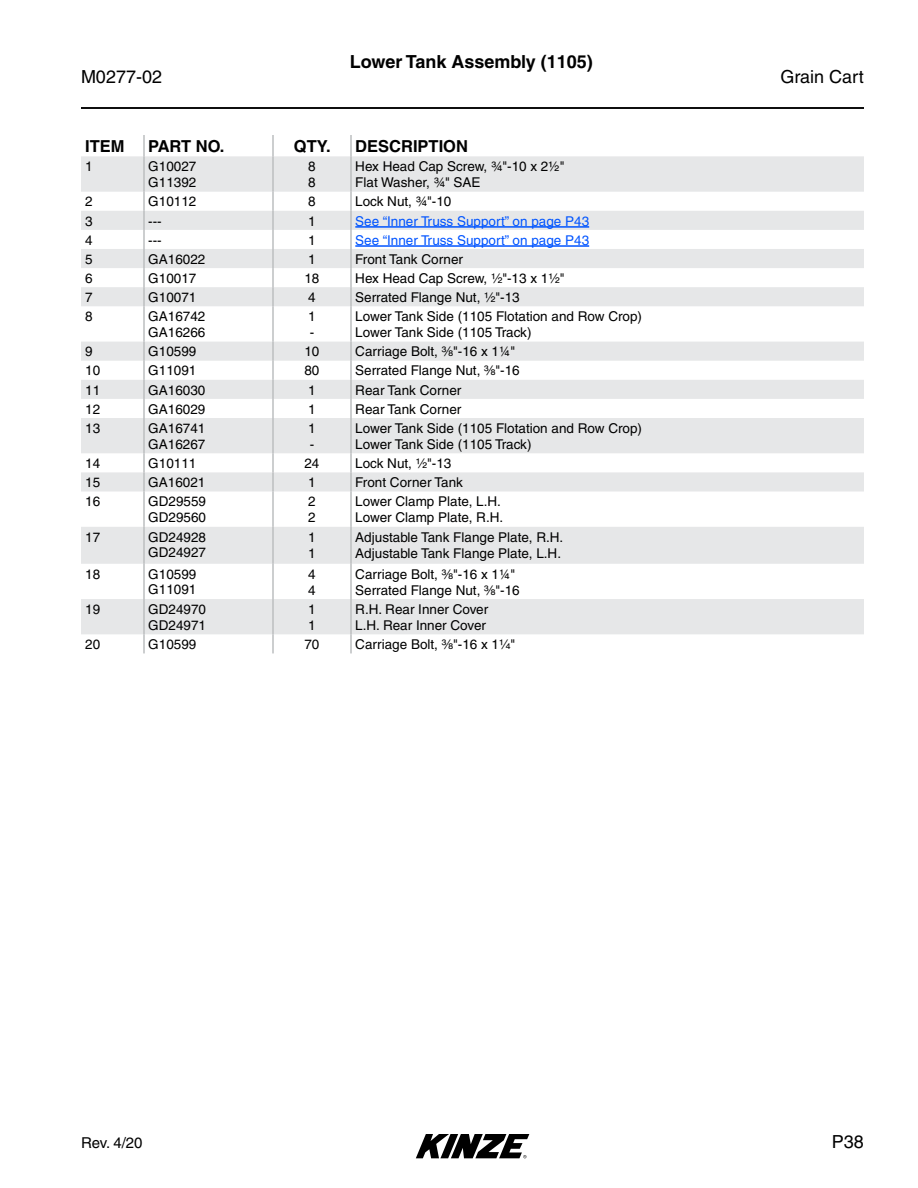
<style>
.page{position:relative;width:918px;height:1188px;background:#fff}
.page>*{position:absolute;margin:0;border:0;box-sizing:border-box;transform-origin:0 0}
.t1{font:700 18px "Helvetica";color:#000}
.t2{font:18px "Helvetica";color:#000}
.t3{font:700 16.5px "Helvetica";color:#000}
.t4{font:15px "Helvetica";color:#000}
.t5{font:13.5px/16.2px "Helvetica";color:#000}
.t6{font:13.5px "Helvetica";color:#0054ff}
.s1{font-family:"Helvetica LT Std Fractions"}
</style>
<div class="page">
<svg style="left:416px;top:1134px;width:113px;height:24px"></svg>
<svg style="left:81px;top:156px;width:783px;height:478px;fill:#e6e7e8"></svg>
<hr style="left:143px;top:156px;width:2px;height:36px;background:#bcbec0">
<hr style="left:272px;top:156px;width:2px;height:36px;background:#bcbec0">
<hr style="left:350px;top:156px;width:2px;height:36px;background:#bcbec0">
<svg style="left:143px;top:192px;width:2px;height:114px"></svg>
<svg style="left:272px;top:192px;width:2px;height:114px"></svg>
<svg style="left:350px;top:192px;width:2px;height:114px"></svg>
<hr style="left:143px;top:306px;width:2px;height:36px;background:#bcbec0">
<hr style="left:272px;top:306px;width:2px;height:36px;background:#bcbec0">
<hr style="left:350px;top:306px;width:2px;height:36px;background:#bcbec0">
<svg style="left:143px;top:342px;width:2px;height:76px"></svg>
<svg style="left:272px;top:342px;width:2px;height:76px"></svg>
<svg style="left:350px;top:342px;width:2px;height:76px"></svg>
<hr style="left:143px;top:418px;width:2px;height:35px;background:#bcbec0">
<hr style="left:272px;top:418px;width:2px;height:35px;background:#bcbec0">
<hr style="left:350px;top:418px;width:2px;height:35px;background:#bcbec0">
<svg style="left:143px;top:453px;width:2px;height:19px"></svg>
<svg style="left:272px;top:453px;width:2px;height:19px"></svg>
<svg style="left:350px;top:453px;width:2px;height:19px"></svg>
<hr style="left:143px;top:472px;width:2px;height:20px;background:#bcbec0">
<hr style="left:272px;top:472px;width:2px;height:20px;background:#bcbec0">
<hr style="left:350px;top:472px;width:2px;height:20px;background:#bcbec0">
<hr style="left:143px;top:492px;width:2px;height:35px;background:#bcbec0">
<hr style="left:272px;top:492px;width:2px;height:35px;background:#bcbec0">
<hr style="left:350px;top:492px;width:2px;height:35px;background:#bcbec0">
<hr style="left:143px;top:527px;width:2px;height:37px;background:#bcbec0">
<hr style="left:272px;top:527px;width:2px;height:37px;background:#bcbec0">
<hr style="left:350px;top:527px;width:2px;height:37px;background:#bcbec0">
<hr style="left:143px;top:564px;width:2px;height:35px;background:#bcbec0">
<hr style="left:272px;top:564px;width:2px;height:35px;background:#bcbec0">
<hr style="left:350px;top:564px;width:2px;height:35px;background:#bcbec0">
<hr style="left:143px;top:599px;width:2px;height:35px;background:#bcbec0">
<hr style="left:272px;top:599px;width:2px;height:35px;background:#bcbec0">
<hr style="left:350px;top:599px;width:2px;height:35px;background:#bcbec0">
<svg style="left:143px;top:634px;width:2px;height:19px"></svg>
<svg style="left:272px;top:634px;width:2px;height:19px"></svg>
<svg style="left:350px;top:634px;width:2px;height:19px"></svg>
<hr style="left:143px;top:135px;width:2px;height:21px;background:#bcbec0">
<hr style="left:272px;top:135px;width:2px;height:21px;background:#bcbec0">
<hr style="left:350px;top:135px;width:2px;height:21px;background:#bcbec0">
<hr style="left:355px;top:226px;width:234px;height:2px;background:#0054ff">
<hr style="left:355px;top:245px;width:234px;height:2px;background:#0054ff">
<hr style="left:81px;top:107px;width:783px;height:2px;background:#000">
<h1 class="t1" style="left:350px;top:51px;width:245px">Lower Tank Assembly (1105)</h1>
<h1 class="t2" style="left:81px;top:66px;width:83px">M0277-02</h1>
<h1 class="t2" style="left:780px;top:66px;width:85px">Grain Cart</h1>
<p class="t3" style="left:85px;top:136px;width:41px">ITEM</p>
<p class="t3" style="left:148px;top:136px;width:78px">PART NO.</p>
<p class="t3" style="left:294px;top:136px;width:38px">QTY.</p>
<p class="t3" style="left:355px;top:136px;width:114px">DESCRIPTION</p>
<p class="t5" style="left:85px;top:158px;width:9px">1</p>
<p class="t5" style="left:148px;top:159px;width:50px;line-height:15.8px">G10027<br>G11392</p>
<p class="t5" style="left:308px;top:158px;width:9px">8<br>8</p>
<p class="t5" style="left:355px;top:158px;width:211px">Hex Head Cap Screw, ¾"-10 x 2½"<br>Flat Washer, ¾" SAE</p>
<p class="t5" style="left:85px;top:194px;width:9px">2</p>
<p class="t5" style="left:148px;top:194px;width:50px">G10112</p>
<p class="t5" style="left:308px;top:194px;width:9px">8</p>
<p class="t5" style="left:355px;top:194px;width:98px">Lock Nut, ¾"-10</p>
<p class="t5" style="left:85px;top:213px;width:9px">3</p>
<p class="t5" style="left:148px;top:213px;width:15px">---</p>
<p class="t5" style="left:308px;top:213px;width:9px">1</p>
<p class="t6" style="left:355px;top:213px;width:235px">See “Inner Truss Support” on page P43</p>
<p class="t5" style="left:85px;top:232px;width:9px">4</p>
<p class="t5" style="left:148px;top:232px;width:15px">---</p>
<p class="t5" style="left:308px;top:232px;width:9px">1</p>
<p class="t6" style="left:355px;top:232px;width:235px">See “Inner Truss Support” on page P43</p>
<p class="t5" style="left:85px;top:251px;width:9px">5</p>
<p class="t5" style="left:148px;top:251px;width:59px">GA16022</p>
<p class="t5" style="left:308px;top:251px;width:9px">1</p>
<p class="t5" style="left:355px;top:251px;width:109px">Front Tank Corner</p>
<p class="t5" style="left:85px;top:270px;width:9px">6</p>
<p class="t5" style="left:148px;top:270px;width:50px">G10017</p>
<p class="t5" style="left:304px;top:270px;width:17px">18</p>
<p class="t5" style="left:355px;top:270px;width:211px">Hex Head Cap Screw, <span class="s1">½</span>"-13 x 1<span class="s1">½</span>"</p>
<p class="t5" style="left:85px;top:289px;width:9px">7</p>
<p class="t5" style="left:148px;top:289px;width:50px">G10071</p>
<p class="t5" style="left:308px;top:289px;width:9px">4</p>
<p class="t5" style="left:355px;top:289px;width:166px">Serrated Flange Nut, <span class="s1">½</span>"-13</p>
<p class="t5" style="left:85px;top:308px;width:9px">8</p>
<p class="t5" style="left:148px;top:308px;width:59px;line-height:15.8px">GA16742<br>GA16266</p>
<p class="t5" style="left:308px;top:308px;width:9px">1 -</p>
<p class="t5" style="left:355px;top:308px;width:288px">Lower Tank Side (1105 Flotation and Row Crop)<br>Lower Tank Side (1105 Track)</p>
<p class="t5" style="left:85px;top:344px;width:9px">9</p>
<p class="t5" style="left:148px;top:344px;width:50px">G10599</p>
<p class="t5" style="left:304px;top:344px;width:17px">10</p>
<p class="t5" style="left:355px;top:344px;width:161px">Carriage Bolt, <span class="s1">⅜</span>"-16 x 1¼"</p>
<p class="t5" style="left:85px;top:363px;width:17px">10</p>
<p class="t5" style="left:148px;top:363px;width:50px">G11091</p>
<p class="t5" style="left:304px;top:363px;width:17px">80</p>
<p class="t5" style="left:355px;top:363px;width:166px">Serrated Flange Nut, <span class="s1">⅜</span>"-16</p>
<p class="t5" style="left:85px;top:382px;width:17px">11</p>
<p class="t5" style="left:148px;top:382px;width:59px">GA16030</p>
<p class="t5" style="left:308px;top:382px;width:9px">1</p>
<p class="t5" style="left:355px;top:382px;width:108px">Rear Tank Corner</p>
<p class="t5" style="left:85px;top:401px;width:17px">12</p>
<p class="t5" style="left:148px;top:401px;width:59px">GA16029</p>
<p class="t5" style="left:308px;top:401px;width:9px">1</p>
<p class="t5" style="left:355px;top:401px;width:108px">Rear Tank Corner</p>
<p class="t5" style="left:85px;top:420px;width:17px">13</p>
<p class="t5" style="left:148px;top:420px;width:59px;line-height:15.8px">GA16741<br>GA16267</p>
<p class="t5" style="left:308px;top:420px;width:9px">1 -</p>
<p class="t5" style="left:355px;top:420px;width:288px">Lower Tank Side (1105 Flotation and Row Crop)<br>Lower Tank Side (1105 Track)</p>
<p class="t5" style="left:85px;top:455px;width:17px">14</p>
<p class="t5" style="left:148px;top:455px;width:50px">G10111</p>
<p class="t5" style="left:304px;top:455px;width:17px">24</p>
<p class="t5" style="left:355px;top:455px;width:98px">Lock Nut, <span class="s1">½</span>"-13</p>
<p class="t5" style="left:85px;top:474px;width:17px">15</p>
<p class="t5" style="left:148px;top:474px;width:59px">GA16021</p>
<p class="t5" style="left:308px;top:474px;width:9px">1</p>
<p class="t5" style="left:355px;top:474px;width:109px">Front Corner Tank</p>
<p class="t5" style="left:85px;top:493px;width:17px">16</p>
<p class="t5" style="left:148px;top:494px;width:59px;line-height:15.8px">GD29559<br>GD29560</p>
<p class="t5" style="left:308px;top:493px;width:9px">2<br>2</p>
<p class="t5" style="left:355px;top:493px;width:149px">Lower Clamp Plate, L.H.<br>Lower Clamp Plate, R.H.</p>
<p class="t5" style="left:85px;top:529px;width:17px">17</p>
<p class="t5" style="left:148px;top:529px;width:59px;line-height:15.8px">GD24928<br>GD24927</p>
<p class="t5" style="left:308px;top:529px;width:9px">1<br>1</p>
<p class="t5" style="left:355px;top:529px;width:210px">Adjustable Tank Flange Plate, R.H.<br>Adjustable Tank Flange Plate, L.H.</p>
<p class="t5" style="left:85px;top:566px;width:17px">18</p>
<p class="t5" style="left:148px;top:566px;width:50px;line-height:15.8px">G10599<br>G11091</p>
<p class="t5" style="left:308px;top:566px;width:9px">4<br>4</p>
<p class="t5" style="left:355px;top:566px;width:166px">Carriage Bolt, <span class="s1">⅜</span>"-16 x 1¼"<br>Serrated Flange Nut, <span class="s1">⅜</span>"-16</p>
<p class="t5" style="left:85px;top:601px;width:17px">19</p>
<p class="t5" style="left:148px;top:601px;width:59px;line-height:15.8px">GD24970<br>GD24971</p>
<p class="t5" style="left:308px;top:601px;width:9px">1<br>1</p>
<p class="t5" style="left:355px;top:601px;width:134px">R.H. Rear Inner Cover<br>L.H. Rear Inner Cover</p>
<p class="t5" style="left:85px;top:636px;width:17px">20</p>
<p class="t5" style="left:148px;top:636px;width:50px">G10599</p>
<p class="t5" style="left:304px;top:636px;width:17px">70</p>
<p class="t5" style="left:355px;top:636px;width:161px">Carriage Bolt, <span class="s1">⅜</span>"-16 x 1<span class="s1">¼</span>"</p>
<p class="t4" style="left:81px;top:1134px;width:63px">Rev. 4/20</p>
<h1 class="t2" style="left:832px;top:1131px;width:34px">P38</h1>
</div>
